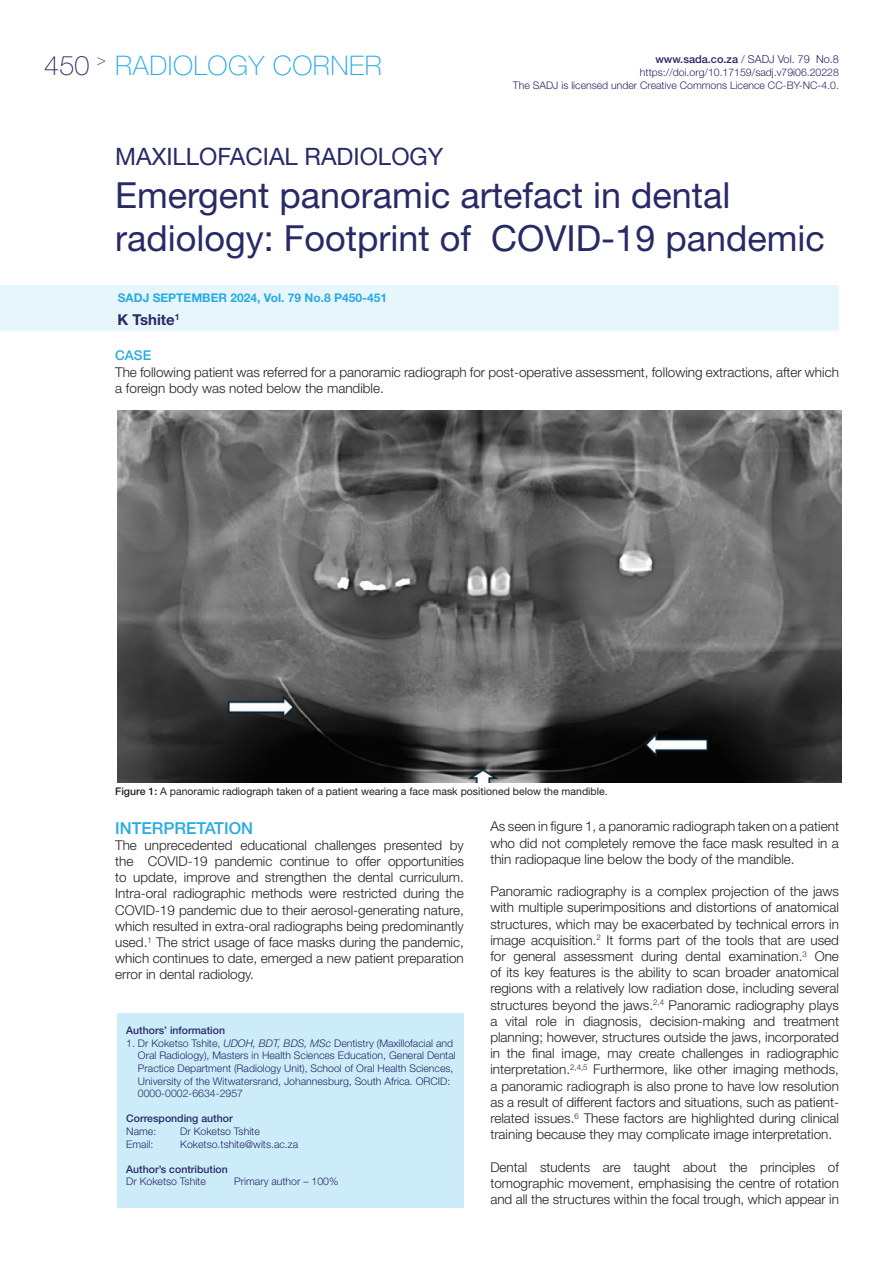
<style>
.page{position:relative;width:893px;height:1263px;background:#fff}
.page>*{position:absolute;margin:0;border:0;box-sizing:border-box;transform-origin:0 0}
.t1{font:36px/43.2px "Helvetica Neue LT Std";color:#282a66}
.t2{font:100 27px "Helvetica Neue LT Std";letter-spacing:.02em;color:#27abe2}
.t3{font:24px "Helvetica Neue LT Std";color:#282a66}
.t4{font:500 16.5px "Helvetica Neue LT Std";color:#27abe2}
.t5{font:700 15px "Helvetica Neue LT Std";color:#282a66}
.t6{font:100 15px "Helvetica Neue LT Std";color:#282a66}
.t7{font:300 13.5px/16.2px "Helvetica Neue LT Std";color:#231f20;text-align:justify}
.t8{font:500 13.5px "Helvetica Neue LT Std";color:#27abe2}
.t9{font:700 12px "Helvetica Neue LT Std";color:#27abe2}
.t10{font:300 10.95px "Helvetica Neue LT Std";color:#282463}
.t11{font:300 10.5px/12.6px "Helvetica Neue LT Std";color:#282a66;text-align:right}
.t12{font:10.5px "Helvetica Neue LT Std";color:#231f20}
.t13{font:500 10.5px "Helvetica Neue LT Std";color:#282a66}
.s1{color:#282a66}
.s2{font-weight:500}
.s3{font-style:italic}
</style>
<div class="page">
<div style="left:0;top:285px;width:839px;height:46px;background:#e7f6fc"></div>
<img style="left:117px;top:410px;width:724px;height:372px">
<div style="left:117px;top:1013px;width:347px;height:195px;background:#ccecf9"></div>
<h2 class="t2" style="left:44px;top:50px;width:339px"><span class="s1">450</span> RADIOLOGY CORNER</h2>
<p class="t6" style="left:97px;top:51px;width:10px">&gt;</p>
<p class="t10" style="left:655px;top:53px;width:185px"><span class="s2">www.sada.co.za</span> / SADJ Vol. 79 No.8</p>
<p class="t11" style="left:513px;top:66px;width:327px">https://doi.org/10.17159/sadj.v79i06.20228<br>The SADJ is licensed under Creative Commons Licence CC-BY-NC-4.0.</p>
<h3 class="t3" style="left:115px;top:142px;width:330px">MAXILLOFACIAL RADIOLOGY</h3>
<h1 class="t1" style="left:115px;top:173px;width:711px">Emergent panoramic artefact in dental radiology: Footprint of COVID-19 pandemic</h1>
<p class="t9" style="left:118px;top:290px;width:271px">SADJ SEPTEMBER 2024, Vol. 79 No.8 P450-451</p>
<p class="t5" style="left:118px;top:310px;width:64px">K Tshite<sup>1</sup></p>
<p class="t8" style="left:115px;top:348px;width:38px">CASE</p>
<p class="t7" style="left:115px;top:363px;width:725px">The following patient was referred for a panoramic radiograph for post-operative assessment, following extractions, after which a foreign body was noted below the mandible.</p>
<p class="t12" style="left:115px;top:785px;width:494px"><span class="s2">Figure 1:</span> A panoramic radiograph taken of a patient wearing a face mask positioned below the mandible.</p>
<p class="t4" style="left:115px;top:818px;width:139px">INTERPRETATION</p>
<p class="t7" style="left:115px;top:836px;width:350px">The unprecedented educational challenges presented by the COVID-19 pandemic continue to offer opportunities to update, improve and strengthen the dental curriculum.<br>Intra-oral radiographic methods were restricted during the COVID-19 pandemic due to their aerosol-generating nature, which resulted in extra-oral radiographs being predominantly used.<sup>1</sup> The strict usage of face masks during the pandemic, which continues to date, emerged a new patient preparation error in dental radiology.</p>
<p class="t13" style="left:126px;top:1024px;width:100px">Authors’ information</p>
<p class="t11" style="left:138px;top:1036px;width:319px;text-align:left;text-indent:-12px">1. Dr Koketso Tshite, <span class="s3">UDOH, BDT, BDS, MSc</span> Dentistry (Maxillofacial and Oral Radiology), Masters in Health Sciences Education, General Dental Practice Department (Radiology Unit), School of Oral Health Sciences, University of the Witwatersrand, Johannesburg, South Africa. ORCID:<br>0000-0002-6634-2957</p>
<p class="t13" style="left:126px;top:1112px;width:108px">Corresponding author</p>
<p class="t11" style="left:126px;top:1125px;width:31px">Name:</p>
<p class="t11" style="left:180px;top:1125px;width:81px">Dr Koketso Tshite</p>
<p class="t11" style="left:126px;top:1137px;width:29px">Email:</p>
<p class="t11" style="left:180px;top:1137px;width:119px">Koketso.tshite@wits.ac.za</p>
<p class="t13" style="left:126px;top:1163px;width:103px">Author’s contribution</p>
<p class="t11" style="left:126px;top:1175px;width:81px">Dr Koketso Tshite</p>
<p class="t11" style="left:234px;top:1175px;width:106px">Primary author – 100%</p>
<p class="t7" style="left:490px;top:818px;width:350px">As seen in figure 1, a panoramic radiograph taken on a patient who did not completely remove the face mask resulted in a thin radiopaque line below the body of the mandible.</p>
<p class="t7" style="left:490px;top:883px;width:350px">Panoramic radiography is a complex projection of the jaws with multiple superimpositions and distortions of anatomical structures, which may be exacerbated by technical errors in image acquisition.<sup>2</sup> It forms part of the tools that are used for general assessment during dental examination.<sup>3</sup> One of its key features is the ability to scan broader anatomical regions with a relatively low radiation dose, including several structures beyond the jaws.<sup>2,4</sup> Panoramic radiography plays a vital role in diagnosis, decision-making and treatment planning; however, structures outside the jaws, incorporated in the final image, may create challenges in radiographic interpretation.<sup>2,4,5</sup> Furthermore, like other imaging methods, a panoramic radiograph is also prone to have low resolution as a result of different factors and situations, such as patient&shy;related issues.<sup>6</sup> These factors are highlighted during clinical training because they may complicate image interpretation.</p>
<p class="t7" style="left:490px;top:1158px;width:350px">Dental students are taught about the principles of tomographic movement, emphasising the centre of rotation and all the structures within the focal trough, which appear in</p>
</div>
